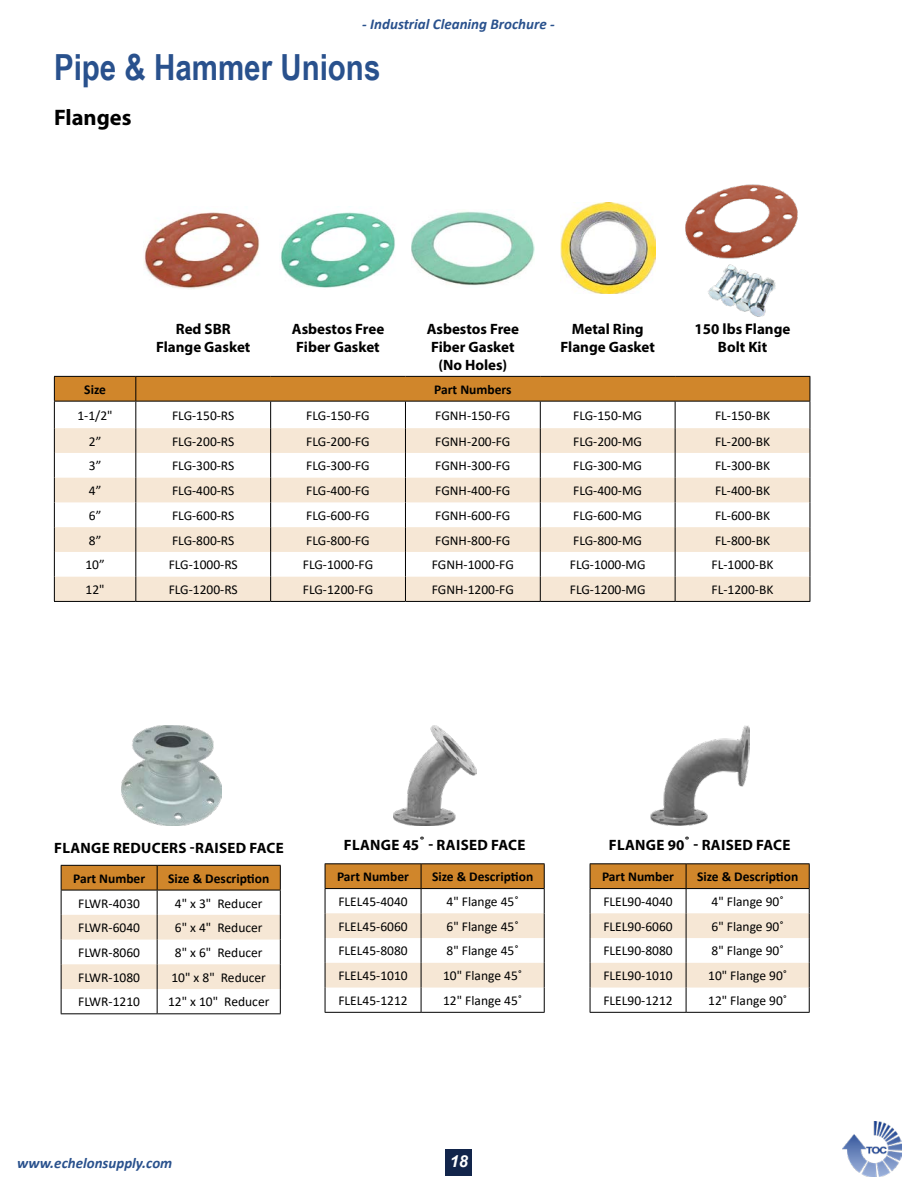
<style>
.page{position:relative;width:918px;height:1188px;background:#fff}
.page>*{position:absolute;margin:0;border:0;box-sizing:border-box;transform-origin:0 0}
.t1{font:700 36px "Arial Narrow";color:#29518d}
.t2{font:700 22.5px "Myriad Pro";color:#000}
.t3{font:italic 700 16.5px "Arial";color:#fff}
.t4{font:700 15px/18px "Myriad Pro";color:#000;text-align:center}
.t5{font:700 15px "Myriad Pro";letter-spacing:.02em;color:#000}
.t6{font:italic 700 15px "Calibri";color:#29518d}
.t7{font:13.5px "Calibri";color:#000}
.t8{font:700 13.5px "Calibri";color:#000}
</style>
<div class="page">
<div style="left:446px;top:1149px;width:26px;height:27px;background:#12254b"></div>
<svg style="left:54px;top:376px;width:757px;height:225px"></svg>
<hr style="left:54px;top:601px;width:82px;height:1px;background:#000">
<hr style="left:136px;top:601px;width:135px;height:1px;background:#000">
<hr style="left:271px;top:601px;width:134px;height:1px;background:#000">
<hr style="left:405px;top:601px;width:135px;height:1px;background:#000">
<hr style="left:540px;top:601px;width:135px;height:1px;background:#000">
<hr style="left:675px;top:601px;width:135px;height:1px;background:#000">
<img style="left:685px;top:184px;width:113px;height:133px">
<img style="left:144px;top:212px;width:116px;height:78px">
<img style="left:280px;top:212px;width:116px;height:76px">
<img style="left:561px;top:203px;width:94px;height:91px">
<hr style="left:325px;top:1012px;width:96px;height:1px;background:#000">
<hr style="left:421px;top:1012px;width:124px;height:1px;background:#000">
<hr style="left:325px;top:863px;width:96px;height:1px;background:#000">
<hr style="left:421px;top:863px;width:124px;height:1px;background:#000">
<svg style="left:325px;top:864px;width:220px;height:148px"></svg>
<hr style="left:325px;top:888px;width:96px;height:1px;background:#000">
<hr style="left:421px;top:888px;width:124px;height:1px;background:#000">
<img style="left:393px;top:726px;width:84px;height:100px">
<hr style="left:590px;top:863px;width:96px;height:1px;background:#000">
<hr style="left:686px;top:863px;width:124px;height:1px;background:#000">
<svg style="left:590px;top:864px;width:220px;height:148px"></svg>
<hr style="left:590px;top:1012px;width:96px;height:1px;background:#000">
<hr style="left:686px;top:1012px;width:124px;height:1px;background:#000">
<img style="left:650px;top:726px;width:100px;height:100px">
<svg style="left:61px;top:865px;width:220px;height:148px"></svg>
<hr style="left:61px;top:1013px;width:96px;height:1px;background:#000">
<hr style="left:157px;top:1013px;width:124px;height:1px;background:#000">
<img style="left:121px;top:726px;width:100px;height:100px">
<img style="left:411px;top:211px;width:124px;height:75px">
<img style="left:842px;top:1122px;width:59px;height:54px">
<p class="t6" style="left:362px;top:14px;width:194px">- Industrial Cleaning Brochure -</p>
<h1 class="t1" style="left:54px;top:40px;width:328px">Pipe &amp; Hammer Unions</h1>
<h2 class="t2" style="left:54px;top:103px;width:79px">Flanges</h2>
<p class="t4" style="left:156px;top:319px;width:96px">Red SBR<br>Flange Gasket</p>
<p class="t4" style="left:292px;top:319px;width:94px;text-align:left">Asbestos Free<br>Fiber Gasket</p>
<p class="t4" style="left:427px;top:319px;width:94px">Asbestos Free<br>Fiber Gasket (No Holes)</p>
<p class="t4" style="left:561px;top:319px;width:96px">Metal Ring<br>Flange Gasket</p>
<p class="t4" style="left:695px;top:319px;width:97px">150 lbs Flange<br>Bolt Kit</p>
<p class="t8" style="left:84px;top:380px;width:23px">Size</p>
<p class="t8" style="left:434px;top:380px;width:79px">Part Numbers</p>
<p class="t7" style="left:77px;top:406px;width:37px">1-1/2"</p>
<p class="t7" style="left:172px;top:406px;width:64px">FLG-150-RS</p>
<p class="t7" style="left:306px;top:406px;width:65px">FLG-150-FG</p>
<p class="t7" style="left:435px;top:406px;width:77px">FGNH-150-FG</p>
<p class="t7" style="left:573px;top:406px;width:70px">FLG-150-MG</p>
<p class="t7" style="left:715px;top:406px;width:57px">FL-150-BK</p>
<p class="t7" style="left:89px;top:432px;width:14px">2”</p>
<p class="t7" style="left:172px;top:432px;width:64px">FLG-200-RS</p>
<p class="t7" style="left:306px;top:432px;width:65px">FLG-200-FG</p>
<p class="t7" style="left:435px;top:432px;width:77px">FGNH-200-FG</p>
<p class="t7" style="left:573px;top:432px;width:70px">FLG-200-MG</p>
<p class="t7" style="left:715px;top:432px;width:57px">FL-200-BK</p>
<p class="t7" style="left:89px;top:457px;width:14px">3”</p>
<p class="t7" style="left:172px;top:457px;width:64px">FLG-300-RS</p>
<p class="t7" style="left:306px;top:457px;width:65px">FLG-300-FG</p>
<p class="t7" style="left:435px;top:457px;width:77px">FGNH-300-FG</p>
<p class="t7" style="left:573px;top:457px;width:70px">FLG-300-MG</p>
<p class="t7" style="left:715px;top:457px;width:57px">FL-300-BK</p>
<p class="t7" style="left:89px;top:481px;width:14px">4”</p>
<p class="t7" style="left:172px;top:481px;width:64px">FLG-400-RS</p>
<p class="t7" style="left:306px;top:481px;width:65px">FLG-400-FG</p>
<p class="t7" style="left:435px;top:481px;width:77px">FGNH-400-FG</p>
<p class="t7" style="left:573px;top:481px;width:70px">FLG-400-MG</p>
<p class="t7" style="left:715px;top:481px;width:57px">FL-400-BK</p>
<p class="t7" style="left:89px;top:506px;width:14px">6”</p>
<p class="t7" style="left:172px;top:506px;width:64px">FLG-600-RS</p>
<p class="t7" style="left:306px;top:506px;width:65px">FLG-600-FG</p>
<p class="t7" style="left:435px;top:506px;width:77px">FGNH-600-FG</p>
<p class="t7" style="left:573px;top:506px;width:70px">FLG-600-MG</p>
<p class="t7" style="left:715px;top:506px;width:57px">FL-600-BK</p>
<p class="t7" style="left:89px;top:531px;width:14px">8”</p>
<p class="t7" style="left:172px;top:531px;width:64px">FLG-800-RS</p>
<p class="t7" style="left:306px;top:531px;width:65px">FLG-800-FG</p>
<p class="t7" style="left:435px;top:531px;width:77px">FGNH-800-FG</p>
<p class="t7" style="left:573px;top:531px;width:70px">FLG-800-MG</p>
<p class="t7" style="left:715px;top:531px;width:57px">FL-800-BK</p>
<p class="t7" style="left:85px;top:555px;width:21px">10”</p>
<p class="t7" style="left:169px;top:555px;width:71px">FLG-1000-RS</p>
<p class="t7" style="left:303px;top:555px;width:72px">FLG-1000-FG</p>
<p class="t7" style="left:432px;top:555px;width:83px">FGNH-1000-FG</p>
<p class="t7" style="left:570px;top:555px;width:77px">FLG-1000-MG</p>
<p class="t7" style="left:712px;top:555px;width:63px">FL-1000-BK</p>
<p class="t7" style="left:86px;top:580px;width:21px">12"</p>
<p class="t7" style="left:169px;top:580px;width:71px">FLG-1200-RS</p>
<p class="t7" style="left:303px;top:580px;width:72px">FLG-1200-FG</p>
<p class="t7" style="left:432px;top:580px;width:83px">FGNH-1200-FG</p>
<p class="t7" style="left:570px;top:580px;width:77px">FLG-1200-MG</p>
<p class="t7" style="left:712px;top:580px;width:63px">FL-1200-BK</p>
<p class="t5" style="left:54px;top:838px;width:231px">FLANGE REDUCERS -RAISED FACE</p>
<p class="t8" style="left:73px;top:869px;width:74px">Part Number</p>
<p class="t8" style="left:168px;top:869px;width:103px">Size &amp; Description</p>
<p class="t7" style="left:78px;top:894px;width:63px">FLWR-4030</p>
<p class="t7" style="left:175px;top:894px;width:89px">4" x 3" Reducer</p>
<p class="t7" style="left:78px;top:918px;width:63px">FLWR-6040</p>
<p class="t7" style="left:175px;top:918px;width:89px">6" x 4" Reducer</p>
<p class="t7" style="left:78px;top:943px;width:63px">FLWR-8060</p>
<p class="t7" style="left:175px;top:943px;width:89px">8" x 6" Reducer</p>
<p class="t7" style="left:78px;top:968px;width:63px">FLWR-1080</p>
<p class="t7" style="left:171px;top:968px;width:96px">10" x 8" Reducer</p>
<p class="t7" style="left:78px;top:992px;width:63px">FLWR-1210</p>
<p class="t7" style="left:168px;top:992px;width:103px">12" x 10" Reducer</p>
<p class="t5" style="left:344px;top:835px;width:183px">FLANGE 45˚ - RAISED FACE</p>
<p class="t8" style="left:337px;top:867px;width:74px">Part Number</p>
<p class="t8" style="left:432px;top:867px;width:103px">Size &amp; Description</p>
<p class="t7" style="left:338px;top:892px;width:71px">FLEL45-4040</p>
<p class="t7" style="left:447px;top:892px;width:74px">4" Flange 45˚</p>
<p class="t7" style="left:338px;top:917px;width:71px">FLEL45-6060</p>
<p class="t7" style="left:447px;top:917px;width:74px">6" Flange 45˚</p>
<p class="t7" style="left:338px;top:942px;width:71px">FLEL45-8080</p>
<p class="t7" style="left:447px;top:942px;width:74px">8" Flange 45˚</p>
<p class="t7" style="left:338px;top:966px;width:71px">FLEL45-1010</p>
<p class="t7" style="left:443px;top:966px;width:81px">10" Flange 45˚</p>
<p class="t7" style="left:338px;top:991px;width:71px">FLEL45-1212</p>
<p class="t7" style="left:443px;top:991px;width:81px">12" Flange 45˚</p>
<p class="t6" style="left:17px;top:1153px;width:157px">www.echelonsupply.com</p>
<p class="t3" style="left:450px;top:1151px;width:20px">18</p>
<p class="t5" style="left:609px;top:835px;width:183px">FLANGE 90˚ - RAISED FACE</p>
<p class="t8" style="left:602px;top:867px;width:74px">Part Number</p>
<p class="t8" style="left:697px;top:867px;width:103px">Size &amp; Description</p>
<p class="t7" style="left:603px;top:892px;width:71px">FLEL90-4040</p>
<p class="t7" style="left:712px;top:892px;width:74px">4" Flange 90˚</p>
<p class="t7" style="left:603px;top:917px;width:71px">FLEL90-6060</p>
<p class="t7" style="left:712px;top:917px;width:74px">6" Flange 90˚</p>
<p class="t7" style="left:603px;top:942px;width:71px">FLEL90-8080</p>
<p class="t7" style="left:712px;top:942px;width:74px">8" Flange 90˚</p>
<p class="t7" style="left:603px;top:966px;width:71px">FLEL90-1010</p>
<p class="t7" style="left:708px;top:966px;width:81px">10" Flange 90˚</p>
<p class="t7" style="left:603px;top:991px;width:71px">FLEL90-1212</p>
<p class="t7" style="left:708px;top:991px;width:81px">12" Flange 90˚</p>
</div>
